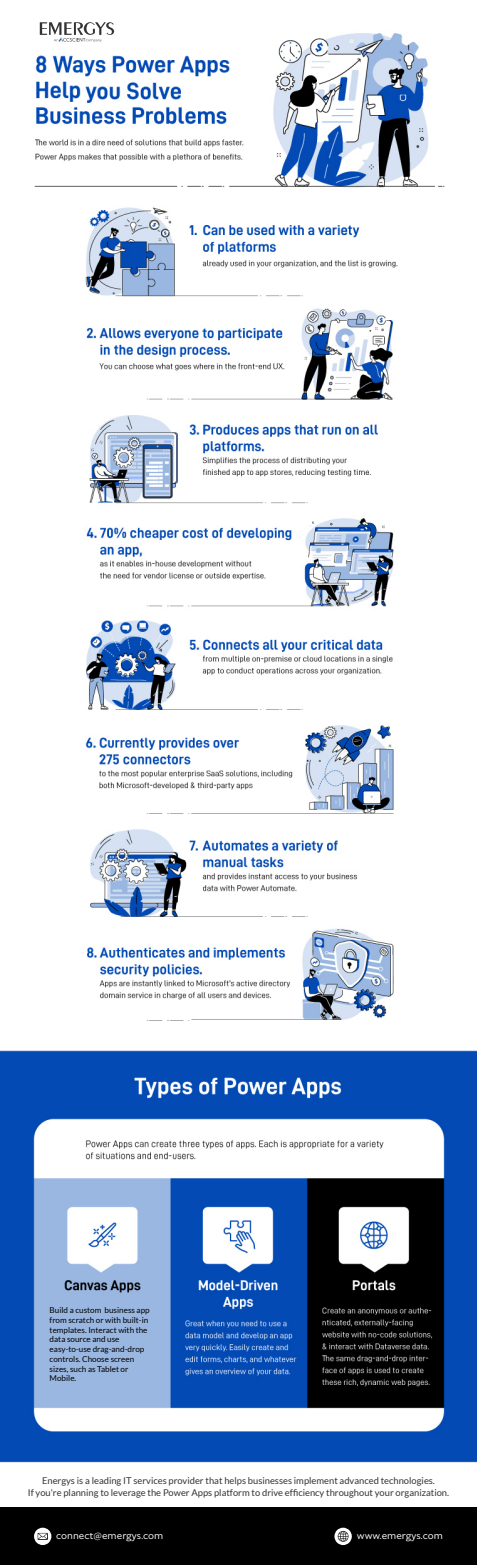
<style>
.page{position:relative;width:477px;height:1565px;background:#fff}
.page>*{position:absolute;margin:0;border:0;box-sizing:border-box;transform-origin:0 0}
.t1{font:10.44px "Specter";color:#fff}
.t2{font:9.38px/11.2px "Lato";color:#333;text-align:center}
.t3{font:8.12px/9.8px "Lato";color:#000}
</style>
<div class="page">
<img style="left:0;top:33px;width:477px;height:1475px">
<div style="left:25px;top:10px;width:129px;height:36px;background:#fff"></div>
<svg style="left:40px;top:22px;width:74px;height:20px"></svg>
<div style="left:27px;top:1476px;width:423px;height:34px;background:#fff"></div>
<div style="left:46px;top:1301px;width:116px;height:99px;background:#9ab7e1"></div>
<div style="left:0;top:1508px;width:477px;height:57px;background:#000"></div>
<svg style="left:334px;top:1528px;width:18px;height:17px"></svg>
<svg style="left:34px;top:1528px;width:17px;height:17px"></svg>
<div style="left:81px;top:83px;width:127px;height:19px;background:#fff"></div>
<img style="left:85px;top:80px;width:104px;height:25px">
<p class="t3" style="left:50px;top:1305px;width:102px">Build a custom business app from scratch or with built-in templates. Interact with the data source and use easy-to-use drag-and-drop controls. Choose screen sizes, such as Tablet or<br>Mobile.</p>
<p class="t2" style="left:28px;top:1475px;width:423px">Energys is a leading IT services provider that helps businesses implement advanced technologies.<br>If you're planning to leverage the Power Apps platform to drive efficiency throughout your organization.</p>
<p class="t1" style="left:56px;top:1529px;width:109px">connect@emergys.com</p>
<p class="t1" style="left:357px;top:1529px;width:87px">www.emergys.com</p>
</div>
